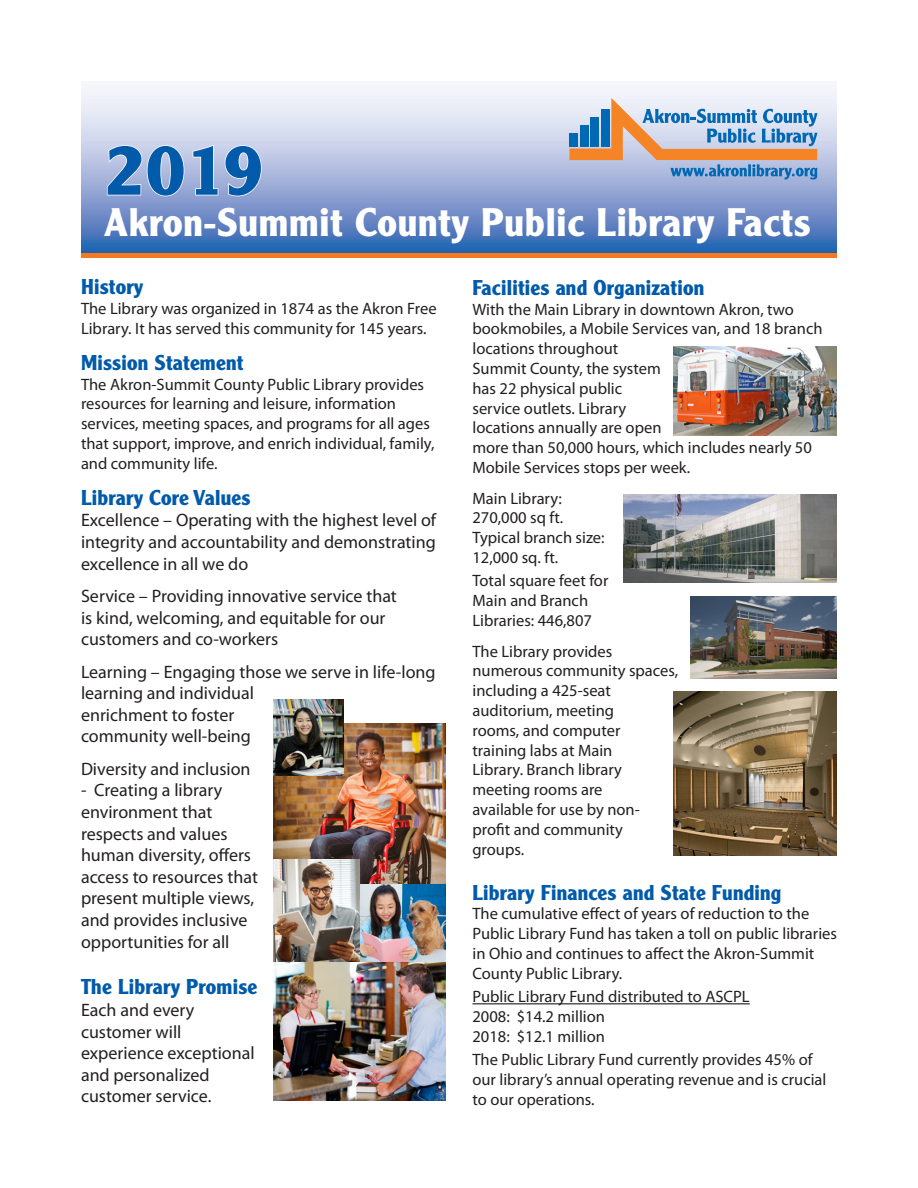
<style>
.page{position:relative;width:918px;height:1188px;background:#fff}
.page>*{position:absolute;margin:0;border:0;box-sizing:border-box;transform-origin:0 0}
.Heading_1{font:700 70.5px "Clearface Gothic LT Std";color:#015aaa}
.Heading_1-2{font:700 39px "Clearface Gothic LT Std";letter-spacing:.02em;color:#fff}
.No_Spacing{font:700 21px "Clearface Gothic LT Std";letter-spacing:.01em;color:#015aaa}
.t1{font:18px/21.6px "Myriad Pro";color:#231f20}
.No_Spacing-2{font:16.5px/19.8px "Myriad Pro";color:#231f20}
</style>
<div class="page">
<hr style="left:472px;top:1003px;width:278px;height:1px;background:#000">
<img style="left:624px;top:495px;width:213px;height:88px">
<svg style="left:81px;top:87px;width:756px;height:167px;background:#9aaed6"></svg>
<svg style="left:106px;top:144px;width:79px;height:53px;background:#bbc5e3"></svg>
<svg style="left:192px;top:144px;width:70px;height:53px;background:#bac5e3"></svg>
<hr style="left:81px;top:254px;width:756px;height:4px;background:#f47921">
<svg style="left:569px;top:98px;width:248px;height:81px;background:#b1b4bf"></svg>
<img style="left:673px;top:692px;width:164px;height:164px">
<img style="left:674px;top:346px;width:163px;height:90px">
<img style="left:690px;top:596px;width:147px;height:82px">
<img style="left:359px;top:883px;width:87px;height:79px">
<img style="left:273px;top:723px;width:173px;height:160px">
<img style="left:273px;top:699px;width:71px;height:76px">
<img style="left:273px;top:859px;width:86px;height:103px">
<img style="left:273px;top:962px;width:173px;height:139px">
<p class="Heading_1" style="left:106px;top:129px;width:159px">2019</p>
<p class="Heading_1-2" style="left:104px;top:200px;width:708px">Akron-Summit County Public Library Facts</p>
<p class="No_Spacing" style="left:81px;top:275px;width:64px">History</p>
<p class="No_Spacing-2" style="left:81px;top:298px;width:357px">The Library was organized in 1874 as the Akron Free<br>Library. It has served this community for 145 years.</p>
<p class="No_Spacing" style="left:81px;top:350px;width:164px">Mission Statement</p>
<p class="No_Spacing-2" style="left:81px;top:374px;width:355px">The Akron-Summit County Public Library provides resources for learning and leisure, information services, meeting spaces, and programs for all ages that support, improve, and enrich individual, family, and community life.</p>
<p class="No_Spacing" style="left:81px;top:485px;width:171px">Library Core Values</p>
<p class="t1" style="left:81px;top:509px;width:357px;text-align:justify">Excellence – Operating with the highest level of integrity and accountability and demonstrating excellence in all we do</p>
<p class="t1" style="left:81px;top:585px;width:317px">Service – Providing innovative service that is kind, welcoming, and equitable for our customers and co-workers</p>
<p class="t1" style="left:81px;top:660px;width:356px">Learning – Engaging those we serve in life-long learning and individual<br>enrichment to foster<br>community well-being</p>
<p class="t1" style="left:81px;top:758px;width:171px">Diversity and inclusion</p>
<p class="t1" style="left:81px;top:779px;width:179px">- Creating a library environment that respects and values human diversity, offers access to resources that present multiple views, and provides inclusive opportunities for all</p>
<p class="No_Spacing" style="left:81px;top:975px;width:178px">The Library Promise</p>
<p class="t1" style="left:81px;top:999px;width:175px">Each and every customer will experience exceptional and personalized customer service.</p>
<p class="No_Spacing" style="left:472px;top:275px;width:233px">Facilities and Organization</p>
<p class="No_Spacing-2" style="left:472px;top:299px;width:352px">With the Main Library in downtown Akron, two bookmobiles, a Mobile Services van, and 18 branch locations throughout<br>Summit County, the system<br>has 22 physical public<br>service outlets. Library<br>locations annually are open<br>more than 50,000 hours, which includes nearly 50<br>Mobile Services stops per week.</p>
<p class="No_Spacing-2" style="left:472px;top:488px;width:92px">Main Library:<br>270,000 sq ft.</p>
<p class="No_Spacing-2" style="left:472px;top:528px;width:134px">Typical branch size:<br>12,000 sq. ft.</p>
<p class="No_Spacing-2" style="left:472px;top:571px;width:137px">Total square feet for<br>Main and Branch<br>Libraries: 446,807</p>
<p class="No_Spacing-2" style="left:472px;top:641px;width:207px">The Library provides numerous community spaces, including a 425-seat auditorium, meeting<br>rooms, and computer training labs at Main<br>Library. Branch library meeting rooms are<br>available for use by non&shy;profit and community groups.</p>
<p class="No_Spacing" style="left:472px;top:880px;width:310px">Library Finances and State Funding</p>
<p class="No_Spacing-2" style="left:472px;top:904px;width:366px">The cumulative effect of years of reduction to the Public Library Fund has taken a toll on public libraries in Ohio and continues to affect the Akron-Summit County Public Library.</p>
<p class="No_Spacing-2" style="left:472px;top:987px;width:279px">Public Library Fund distributed to ASCPL</p>
<p class="No_Spacing-2" style="left:472px;top:1006px;width:134px">2008: $14.2 million</p>
<p class="No_Spacing-2" style="left:472px;top:1026px;width:134px">2018: $12.1 million</p>
<p class="No_Spacing-2" style="left:472px;top:1050px;width:355px">The Public Library Fund currently provides 45% of our library’s annual operating revenue and is crucial to our operations.</p>
</div>
